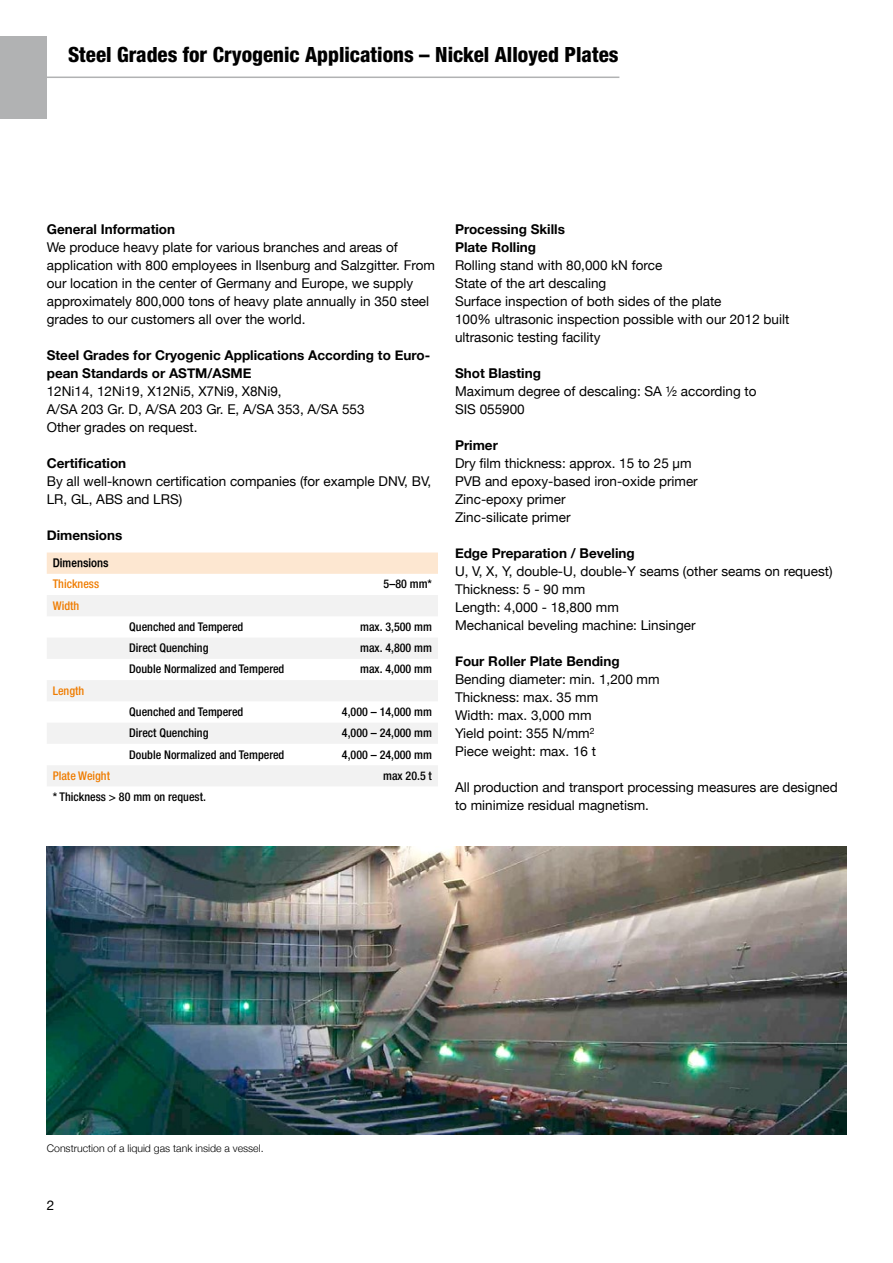
<style>
.page{position:relative;width:893px;height:1263px;background:#fff}
.page>*{position:absolute;margin:0;border:0;box-sizing:border-box;transform-origin:0 0}
.t1{font:800 condensed 21px "Helvetica Neue LT Pro";color:#000}
.t2{font:13.5px/18px "Helvetica Neue";color:#000}
.t3{font:700 13.5px/18px "Helvetica Neue";color:#000}
.t4{font:500 condensed 12px "Helvetica Neue LT Pro";color:#000}
.t5{font:500 condensed 12px "Helvetica Neue LT Pro";color:#ef7c00}
.t6{font:12px "Helvetica CY Bold";color:#000}
.t7{font:300 10.5px "Helvetica Neue";color:#000}
</style>
<div class="page">
<div style="left:0;top:36px;width:47px;height:83px;background:#b1b2b3"></div>
<hr style="left:0;top:77px;width:619px;height:1px;background:#b1b2b3">
<img style="left:47px;top:846px;width:799px;height:288px">
<div style="left:47px;top:552px;width:391px;height:22px;background:#fde7d1"></div>
<svg style="left:47px;top:595px;width:391px;height:191px;fill:#f2f2f2"></svg>
<svg style="left:47px;top:744px;width:391px;height:21px"></svg>
<h1 class="t1" style="left:68px;top:41px;width:552px">Steel Grades for Cryogenic Applications – Nickel Alloyed Plates</h1>
<p class="t3" style="left:47px;top:221px;width:130px">General Information</p>
<p class="t2" style="left:47px;top:239px;width:390px">We produce heavy plate for various branches and areas of application with 800 employees in Ilsenburg and Salzgitter. From our location in the center of Germany and Europe, we supply approximately 800,000 tons of heavy plate annually in 350 steel grades to our customers all over the world.</p>
<p class="t3" style="left:47px;top:347px;width:385px">Steel Grades for Cryogenic Applications According to Euro&shy;pean Standards or ASTM/ASME</p>
<p class="t2" style="left:47px;top:383px;width:319px">12Ni14, 12Ni19, X12Ni5, X7Ni9, X8Ni9,<br>A/SA 203 Gr. D, A/SA 203 Gr. E, A/SA 353, A/SA 553<br>Other grades on request.</p>
<p class="t3" style="left:47px;top:455px;width:81px">Certification</p>
<p class="t2" style="left:47px;top:473px;width:386px">By all well-known certification companies (for example DNV, BV,<br>LR, GL, ABS and LRS)</p>
<p class="t3" style="left:47px;top:527px;width:77px">Dimensions</p>
<p class="t6" style="left:53px;top:556px;width:57px">Dimensions</p>
<p class="t5" style="left:53px;top:577px;width:48px">Thickness</p>
<p class="t4" style="left:384px;top:577px;width:50px">5–80 mm*</p>
<p class="t5" style="left:53px;top:598px;width:28px">Width</p>
<p class="t4" style="left:129px;top:619px;width:116px">Quenched and Tempered</p>
<p class="t4" style="left:360px;top:619px;width:73px">max. 3,500 mm</p>
<p class="t4" style="left:129px;top:641px;width:81px">Direct Quenching</p>
<p class="t4" style="left:360px;top:641px;width:73px">max. 4,800 mm</p>
<p class="t4" style="left:129px;top:662px;width:157px">Double Normalized and Tempered</p>
<p class="t4" style="left:360px;top:662px;width:73px">max. 4,000 mm</p>
<p class="t5" style="left:53px;top:683px;width:33px">Length</p>
<p class="t4" style="left:129px;top:704px;width:116px">Quenched and Tempered</p>
<p class="t4" style="left:342px;top:704px;width:91px">4,000 – 14,000 mm</p>
<p class="t4" style="left:129px;top:726px;width:81px">Direct Quenching</p>
<p class="t4" style="left:342px;top:726px;width:91px">4,000 – 24,000 mm</p>
<p class="t4" style="left:129px;top:747px;width:157px">Double Normalized and Tempered</p>
<p class="t4" style="left:342px;top:747px;width:91px">4,000 – 24,000 mm</p>
<p class="t5" style="left:53px;top:768px;width:59px">Plate Weight</p>
<p class="t4" style="left:383px;top:768px;width:50px">max 20.5 t</p>
<p class="t4" style="left:53px;top:790px;width:155px">* Thickness &gt; 80 mm on request.</p>
<p class="t3" style="left:455px;top:220px;width:111px">Processing Skills<br>Plate Rolling</p>
<p class="t2" style="left:455px;top:257px;width:336px">Rolling stand with 80,000 kN force<br>State of the art descaling<br>Surface inspection of both sides of the plate<br>100% ultrasonic inspection possible with our 2012 built ultrasonic testing facility</p>
<p class="t3" style="left:455px;top:364px;width:87px">Shot Blasting</p>
<p class="t2" style="left:455px;top:383px;width:303px">Maximum degree of descaling: SA ½ according to<br>SIS 055900</p>
<p class="t3" style="left:455px;top:436px;width:44px">Primer</p>
<p class="t2" style="left:455px;top:455px;width:244px">Dry film thickness: approx. 15 to 25 µm<br>PVB and epoxy-based iron-oxide primer<br>Zinc-epoxy primer<br>Zinc-silicate primer</p>
<p class="t3" style="left:455px;top:544px;width:181px">Edge Preparation / Beveling</p>
<p class="t2" style="left:455px;top:563px;width:379px">U, V, X, Y, double-U, double-Y seams (other seams on request)<br>Thickness: 5 - 90 mm<br>Length: 4,000 - 18,800 mm<br>Mechanical beveling machine: Linsinger</p>
<p class="t3" style="left:455px;top:652px;width:166px">Four Roller Plate Bending</p>
<p class="t2" style="left:455px;top:671px;width:206px">Bending diameter: min. 1,200 mm<br>Thickness: max. 35 mm<br>Width: max. 3,000 mm<br>Yield point: 355 N/mm<sup>2<br></sup>Piece weight: max. 16 t</p>
<p class="t2" style="left:455px;top:779px;width:384px">All production and transport processing measures are designed to minimize residual magnetism.</p>
<p class="t7" style="left:47px;top:1140px;width:218px">Construction of a liquid gas tank inside a vessel.</p>
<p class="t2" style="left:47px;top:1197px;width:9px">2</p>
</div>
